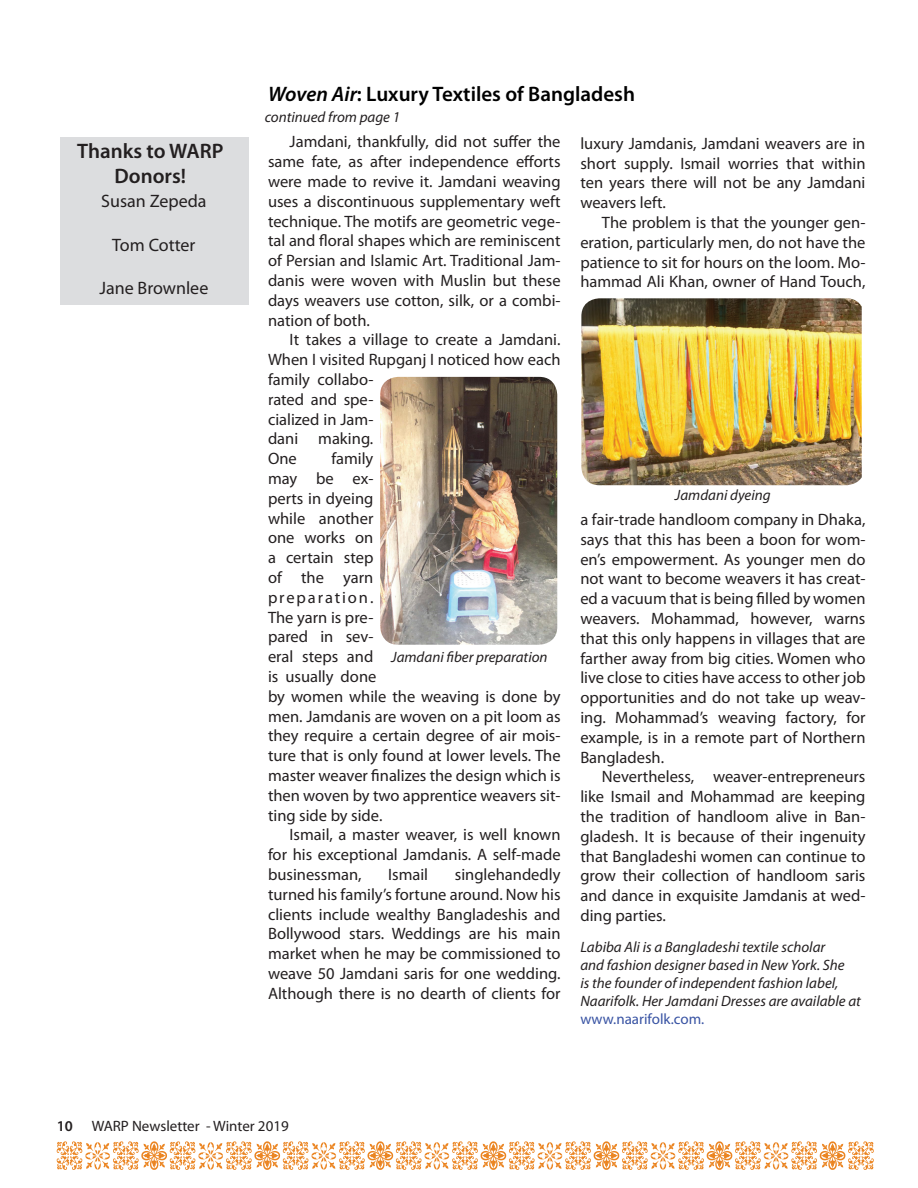
<style>
.page{position:relative;width:918px;height:1188px;background:#fff}
.page>*{position:absolute;margin:0;border:0;box-sizing:border-box;transform-origin:0 0}
.t1{font:600 21px "Myriad Pro";color:#000}
.t2{font:600 21px/25.2px "Myriad Pro";color:#231f20;text-align:center}
.t3{font:18px "Myriad Pro";color:#231f20}
.t4{font:16.5px/19.8px "Myriad Pro";color:#231f20;text-align:justify}
.t5{font:italic 15px/18px "Myriad Pro";color:#231f20}
.t6{font:15px "Myriad Pro";color:#231f20}
.t7{font:15px "Myriad Pro";color:#3853a3}
.s1{font-style:italic}
.s2{font-weight:600}
</style>
<div class="page">
<svg style="left:57px;top:1141px;width:817px;height:29px"></svg>
<div style="left:60px;top:137px;width:189px;height:167px;background:#dcdddf"></div>
<img style="left:380px;top:377px;width:177px;height:268px">
<img style="left:581px;top:298px;width:281px;height:187px">
<p class="t2" style="left:77px;top:138px;width:148px">Thanks to WARP<br>Donors!</p>
<p class="t3" style="left:101px;top:190px;width:107px">Susan Zepeda</p>
<p class="t3" style="left:112px;top:234px;width:85px">Tom Cotter</p>
<p class="t3" style="left:99px;top:277px;width:110px">Jane Brownlee</p>
<p class="t1" style="left:268px;top:81px;width:369px"><span class="s1">Woven Air</span>: Luxury Textiles of Bangladesh</p>
<p class="t5" style="left:265px;top:108px;width:137px">continued from page 1</p>
<p class="t4" style="left:268px;top:132px;width:294px;text-indent:22px">Jamdani, thankfully, did not suffer the same fate, as after independence efforts were made to revive it. Jamdani weaving uses a discontinuous supplementary weft technique. The motifs are geometric vege&shy;tal and floral shapes which are reminiscent of Persian and Islamic Art. Traditional Jam&shy;danis were woven with Muslin but these days weavers use cotton, silk, or a combi&shy;nation of both.</p>
<p class="t4" style="left:268px;top:330px;width:294px;text-align:left;text-indent:22px">It takes a village to create a Jamdani.<br>When I visited Rupganj I noticed how each family collabo-<br>rated and spe-<br>cialized in Jam-<br>dani making.<br>One</p>
<p class="t4" style="left:268px;top:448px;width:294px;text-align:left;text-indent:63px">family<br>may be ex-<br>perts in dyeing<br>while another<br>one works on<br>a certain step<br>of the yarn<br>preparation.<br>The yarn is pre-<br>pared in sev-<br>eral steps and<br>is usually done<br>by women while the weaving is done by men. Jamdanis are woven on a pit loom as they require a certain degree of air mois&shy;ture that is only found at lower levels. The master weaver finalizes the design which is then woven by two apprentice weavers sit&shy;ting side by side.</p>
<p class="t4" style="left:268px;top:825px;width:294px;text-indent:22px">Ismail, a master weaver, is well known for his exceptional Jamdanis. A self-made businessman,</p>
<p class="t5" style="left:391px;top:648px;width:158px">Jamdani fiber preparation</p>
<p class="t4" style="left:268px;top:864px;width:294px;text-indent:187px">singlehandedly turned his family’s fortune around. Now his clients include wealthy Bangladeshis and Bollywood stars. Weddings are his main market when he may be commissioned to weave 50 Jamdani saris for one wedding.<br>Although there is no dearth of clients for</p>
<p class="t4" style="left:388px;top:864px;width:41px">Ismail</p>
<p class="t4" style="left:580px;top:133px;width:287px">luxury Jamdanis, Jamdani weavers are in short supply. Ismail worries that within ten years there will not be any Jamdani weavers left.</p>
<p class="t4" style="left:580px;top:212px;width:287px;text-indent:22px">The problem is that the younger gen&shy;eration, particularly men, do not have the patience to sit for hours on the loom. Mo&shy;hammad Ali Khan, owner of Hand Touch,</p>
<p class="t5" style="left:675px;top:486px;width:97px">Jamdani dyeing</p>
<p class="t4" style="left:580px;top:509px;width:287px">a fair-trade handloom company in Dhaka, says that this has been a boon for wom&shy;en’s empowerment. As younger men do not want to become weavers it has creat&shy;ed a vacuum that is being filled by women weavers. Mohammad, however, warns that this only happens in villages that are farther away from big cities. Women who live close to cities have access to other job opportunities and do not take up weav&shy;ing. Mohammad’s weaving factory, for example, is in a remote part of Northern Bangladesh.</p>
<p class="t4" style="left:580px;top:767px;width:287px;text-indent:22px">Nevertheless, weaver-entrepreneurs like Ismail and Mohammad are keeping the tradition of handloom alive in Ban&shy;gladesh. It is because of their ingenuity that Bangladeshi women can continue to grow their collection of handloom saris and dance in exquisite Jamdanis at wed&shy;ding parties.</p>
<p class="t5" style="left:580px;top:937px;width:282px">Labiba Ali is a Bangladeshi textile scholar<br>and fashion designer based in New York. She<br>is the founder of independent fashion label, Naarifolk. Her Jamdani Dresses are available at</p>
<p class="t7" style="left:580px;top:1009px;width:126px">www.naarifolk.com.</p>
<p class="t6" style="left:57px;top:1116px;width:234px"><span class="s2">10</span> WARP Newsletter - Winter 2019</p>
</div>
